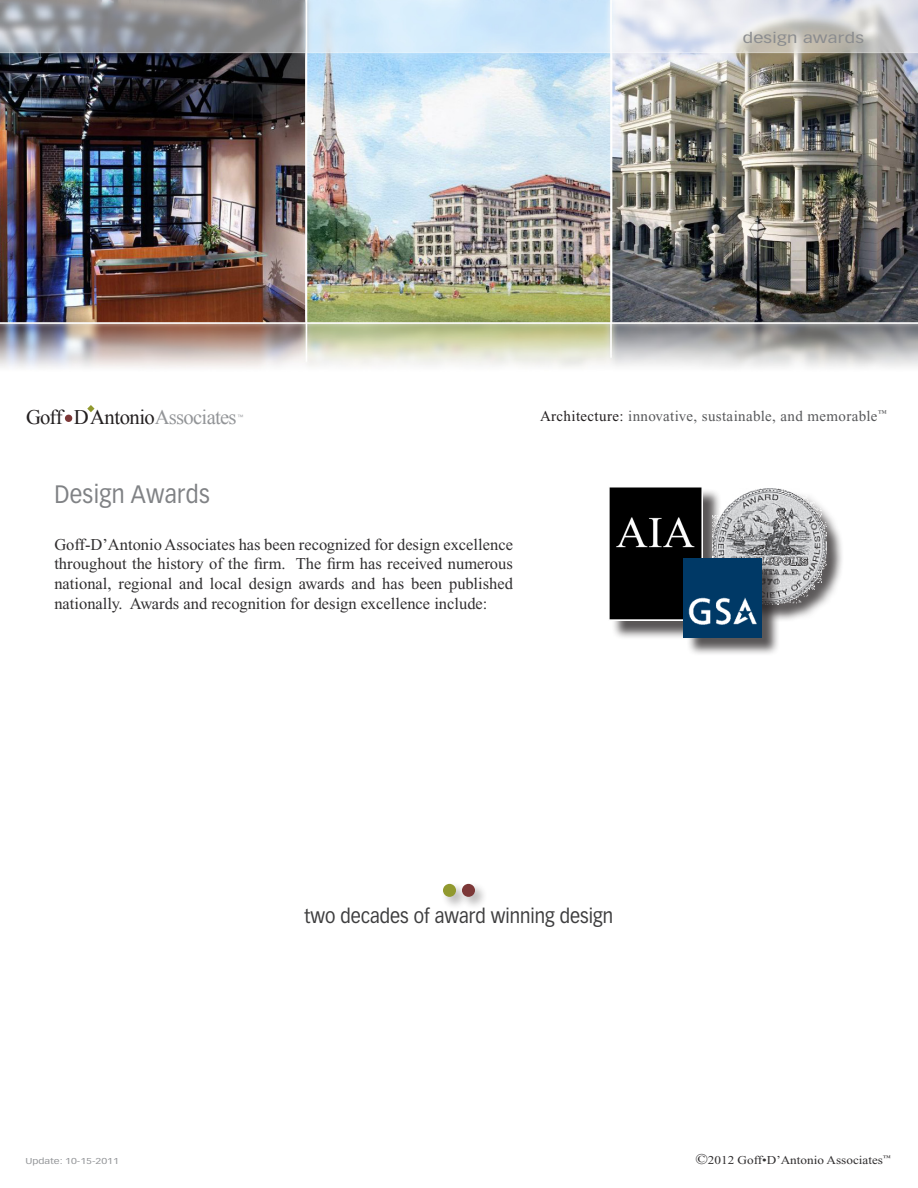
<style>
.page{position:relative;width:918px;height:1188px;background:#fff}
.page>*{position:absolute;margin:0;border:0;box-sizing:border-box;transform-origin:0 0}
.Heading_1{font:24.75px "Vectora LH";letter-spacing:.015em;color:#808285;scale:.91 1}
.t1{font:20.7px "Times New Roman";letter-spacing:-.035em;color:#231f20}
.Heading_3{font:19.8px "Vectora LH";color:#3e3e3f;scale:.91 1}
.Text_Body_Justified{font:16.5px/19.8px "Times New Roman";color:#312f30;text-align:justify}
.Slogan{font:15px "Times New Roman";letter-spacing:.025em;color:#57585a}
.Document_Name{font:14.4px "Vectora LH";letter-spacing:.015em;color:#8a8c8f;scale:1.25 1}
.Text_Body{font:12px "Times New Roman";color:#312f30;scale:1.1 1}
.Text_Body-2{font:8.4px "Vectora LH";color:#939598;scale:1.25 1}
.t2{font:300 6px "Folio";color:#939598}
.s1{color:#939598}
.s2{color:#231f20}
.s3{font-size:15px}
</style>
<div class="page">
<img style="left:0;top:0;width:918px;height:368px">
<div style="left:611px;top:488px;width:110px;height:151px;background:#231f20;opacity:.75"></div>
<img style="left:609px;top:487px;width:94px;height:134px">
<div style="left:715px;top:490px;width:129px;height:133px;background:#231f20;opacity:.75"></div>
<img style="left:713px;top:488px;width:113px;height:117px">
<div style="left:686px;top:561px;width:94px;height:95px;background:#231f20;opacity:.75"></div>
<img style="left:684px;top:559px;width:78px;height:78px">
<div style="left:439px;top:880px;width:29px;height:29px;background:#231f20;opacity:.27"></div>
<div style="left:443px;top:884px;width:13px;height:13px;background:#91992f;border-radius:50%"></div>
<div style="left:458px;top:880px;width:29px;height:29px;background:#231f20;opacity:.27"></div>
<div style="left:462px;top:884px;width:13px;height:13px;background:#7c3838;border-radius:50%"></div>
<div style="left:65px;top:415px;width:7px;height:7px;background:#7c3838;border-radius:50%"></div>
<svg style="left:87px;top:405px;width:8px;height:7px"></svg>
<p class="Document_Name" style="left:743px;top:29px;width:98px">design awards</p>
<p class="t1" style="left:26px;top:403px;width:212px">Goff DAntonio<span class="s1">Associates</span></p>
<p class="t2" style="left:238px;top:413px;width:7px">™</p>
<p class="Heading_1" style="left:54px;top:480px;width:172px">Design Awards</p>
<p class="Text_Body_Justified" style="left:54px;top:534px;width:460px">Goff-D’Antonio Associates has been recognized for design excellence throughout the history of the firm. The firm has received numerous national, regional and local design awards and has been published nationally. Awards and recognition for design excellence include:</p>
<p class="Slogan" style="left:540px;top:407px;width:348px"><span class="s2">Architecture:</span> innovative, sustainable, and memorable<sup>™</sup></p>
<p class="Heading_3" style="left:304px;top:905px;width:341px">two decades of award winning design</p>
<p class="Text_Body-2" style="left:26px;top:1156px;width:76px">Update: 10-15-2011</p>
<p class="Text_Body" style="left:695px;top:1154px;width:179px"><span class="s3">©</span>2012 Goff•D’Antonio Associates<sup>™</sup></p>
</div>
